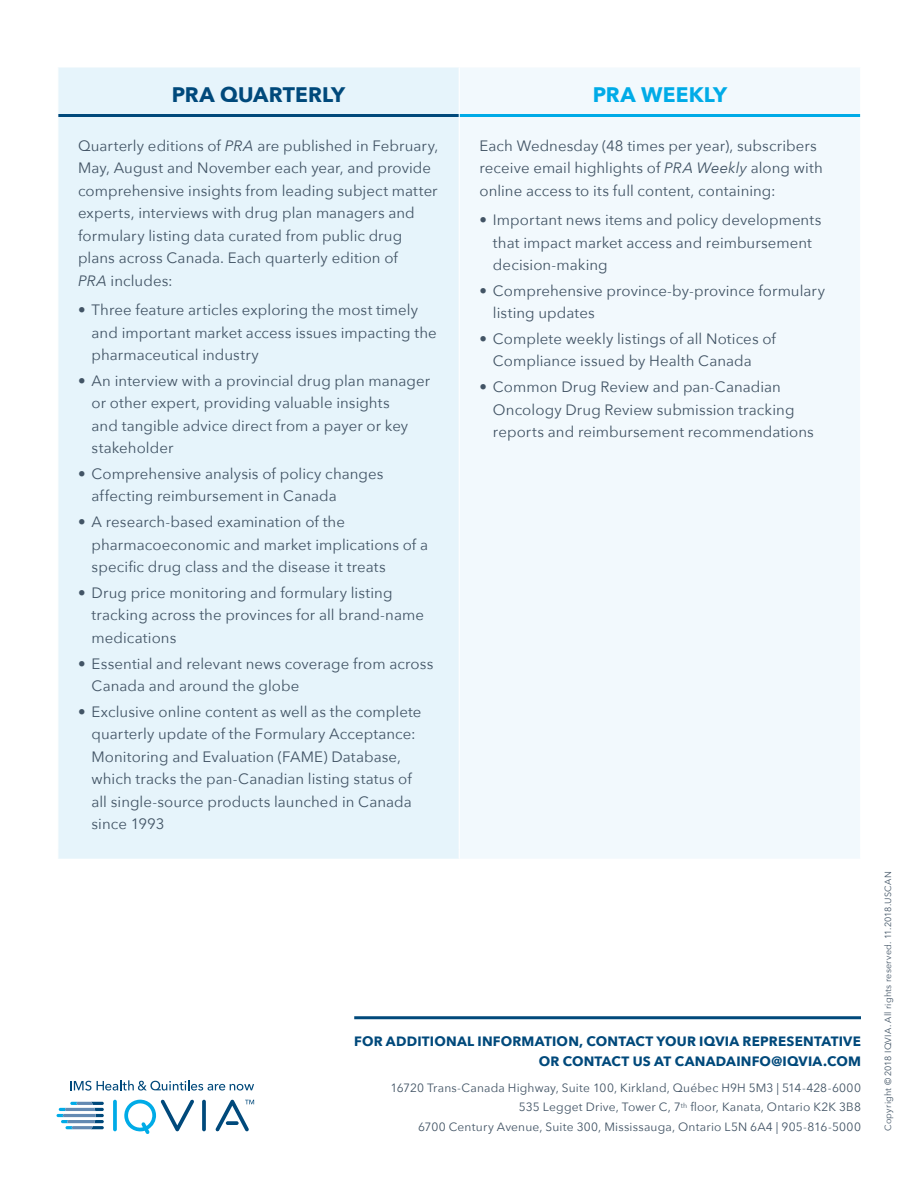
<style>
.page{position:relative;width:918px;height:1188px;background:#fff}
.page>*{position:absolute;margin:0;border:0;box-sizing:border-box;transform-origin:0 0}
.Section_heading{font:700 21px "Avenir Next";color:#00497b}
.Body_copy_-_Space{font:700 21px "Avenir Next";letter-spacing:.01em;color:#00abe7}
.Body_copy_-_Space-2{font:15px/22.5px "Avenir Next";letter-spacing:.005em;color:#425465}
.Contact_subheading{font:700 13.5px/19.5px "Avenir Next";letter-spacing:.015em;color:#00497b;text-align:right}
.Contact_body_copy{font:12px "Avenir Next";letter-spacing:.015em;color:#425465}
.Copyright{font:9px "Avenir Next";letter-spacing:.025em;color:#425465}
.s1{font-style:italic}
</style>
<div class="page">
<div style="left:58px;top:68px;width:401px;height:791px;background:#e6f4fb"></div>
<div style="left:460px;top:68px;width:400px;height:790px;background:#f2f9fd"></div>
<hr style="left:58px;top:114px;width:401px;height:3px;background:#00497b">
<hr style="left:460px;top:114px;width:400px;height:3px;background:#00abe7">
<hr style="left:354px;top:1016px;width:507px;height:3px;background:#00497b">
<svg style="left:113px;top:1100px;width:4px;height:31px"></svg>
<svg style="left:202px;top:1100px;width:4px;height:31px"></svg>
<svg style="left:124px;top:1099px;width:70px;height:35px"></svg>
<svg style="left:215px;top:1100px;width:39px;height:32px"></svg>
<svg style="left:57px;top:1102px;width:47px;height:27px"></svg>
<svg style="left:70px;top:1081px;width:21px;height:10px"></svg>
<svg style="left:97px;top:1080px;width:157px;height:11px"></svg>
<p class="Section_heading" style="left:172px;top:76px;width:175px">PRA QUARTERLY</p>
<p class="Body_copy_-_Space" style="left:593px;top:76px;width:136px">PRA WEEKLY</p>
<p class="Body_copy_-_Space-2" style="left:78px;top:134px;width:362px">Quarterly editions of <span class="s1">PRA</span> are published in February, May, August and November each year, and provide comprehensive insights from leading subject matter experts, interviews with drug plan managers and formulary listing data curated from public drug plans across Canada. Each quarterly edition of<br><span class="s1">PRA</span> includes:</p>
<p class="Body_copy_-_Space-2" style="left:92px;top:298px;width:347px;text-indent:-14px">• Three feature articles exploring the most timely and important market access issues impacting the pharmaceutical industry</p>
<p class="Body_copy_-_Space-2" style="left:92px;top:369px;width:340px;text-indent:-14px">• An interview with a provincial drug plan manager or other expert, providing valuable insights<br>and tangible advice direct from a payer or key stakeholder</p>
<p class="Body_copy_-_Space-2" style="left:92px;top:462px;width:294px;text-indent:-14px">• Comprehensive analysis of policy changes affecting reimbursement in Canada</p>
<p class="Body_copy_-_Space-2" style="left:92px;top:510px;width:338px;text-indent:-14px">• A research-based examination of the pharmacoeconomic and market implications of a specific drug class and the disease it treats</p>
<p class="Body_copy_-_Space-2" style="left:92px;top:581px;width:334px;text-indent:-14px">• Drug price monitoring and formulary listing tracking across the provinces for all brand-name medications</p>
<p class="Body_copy_-_Space-2" style="left:92px;top:652px;width:343px;text-indent:-14px">• Essential and relevant news coverage from across<br>Canada and around the globe</p>
<p class="Body_copy_-_Space-2" style="left:92px;top:700px;width:331px;text-indent:-14px">• Exclusive online content as well as the complete quarterly update of the Formulary Acceptance:<br>Monitoring and Evaluation (FAME) Database, which tracks the pan-Canadian listing status of all single-source products launched in Canada since 1993</p>
<p class="Body_copy_-_Space-2" style="left:479px;top:134px;width:345px">Each Wednesday (48 times per year), subscribers receive email highlights of <span class="s1">PRA Weekly</span> along with online access to its full content, containing:</p>
<p class="Body_copy_-_Space-2" style="left:493px;top:208px;width:330px;text-indent:-14px">• Important news items and policy developments that impact market access and reimbursement decision-making</p>
<p class="Body_copy_-_Space-2" style="left:493px;top:279px;width:334px;text-indent:-14px">• Comprehensive province-by-province formulary listing updates</p>
<p class="Body_copy_-_Space-2" style="left:493px;top:327px;width:285px;text-indent:-14px">• Complete weekly listings of all Notices of<br>Compliance issued by Health Canada</p>
<p class="Body_copy_-_Space-2" style="left:493px;top:375px;width:322px;text-indent:-14px">• Common Drug Review and pan-Canadian<br>Oncology Drug Review submission tracking reports and reimbursement recommendations</p>
<p class="Contact_subheading" style="left:354px;top:1032px;width:508px">FOR ADDITIONAL INFORMATION, CONTACT YOUR IQVIA REPRESENTATIVE<br>OR CONTACT US AT CANADAINFO@IQVIA.COM</p>
<p class="Contact_body_copy" style="left:390px;top:1078px;width:472px">16720 Trans-Canada Highway, Suite 100, Kirkland, Québec H9H 5M3 | 514-428-6000</p>
<p class="Contact_body_copy" style="left:519px;top:1097px;width:344px">535 Legget Drive, Tower C, 7<sup>th</sup> floor, Kanata, Ontario K2K 3B8</p>
<p class="Contact_body_copy" style="left:418px;top:1117px;width:444px">6700 Century Avenue, Suite 300, Mississauga, Ontario L5N 6A4 | 905-816-5000</p>
<p class="Copyright" style="left:880px;top:1131px;width:261px;rotate:-90deg">Copyright © 2018 IQVIA. All rights reserved. 11.2018.USCAN</p>
</div>
